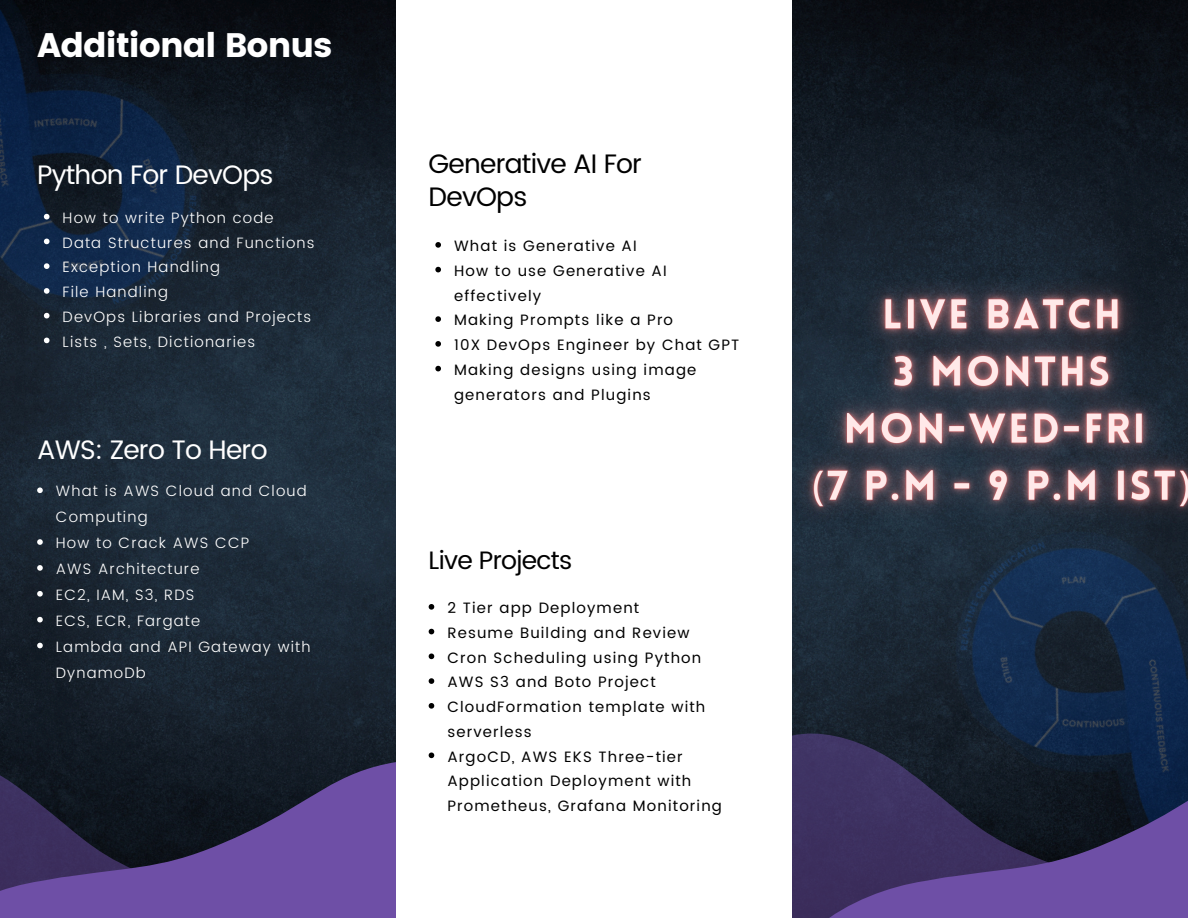
<style>
.page{position:relative;width:1188px;height:918px;background:#fff}
.page>*{position:absolute;margin:0;border:0;box-sizing:border-box;transform-origin:0 0}
.t1{font:33.9px "Poppins";letter-spacing:-.03em;color:#fff}
.t2{font:26.7px "Poppins";letter-spacing:-.03em;color:#fff}
.t3{font:26.7px/32.7px "Poppins";letter-spacing:-.03em;color:#000}
.t4{font:25.2px "Poppins";letter-spacing:-.03em;color:#000}
.t5{font:15px/24.8px "Poppins";letter-spacing:.075em;color:#000}
.t6{font:300 15px/25.8px "Poppins";letter-spacing:.075em;color:#fff}
</style>
<div class="page">
<img style="left:0;top:0;width:1188px;height:554px">
<svg style="left:792px;top:557px;width:396px;height:113px"></svg>
<svg style="left:792px;top:670px;width:396px;height:248px"></svg>
<svg style="left:0;top:554px;width:396px;height:364px;fill:#1b2734"></svg>
<div style="left:396px;top:0;width:396px;height:918px;background:#fff"></div>
<img style="left:0;top:0;width:262px;height:366px">
<svg style="left:0;top:689px;width:340px;height:229px"></svg>
<svg style="left:44px;top:214px;width:6px;height:5px"></svg>
<svg style="left:44px;top:239px;width:6px;height:5px"></svg>
<svg style="left:44px;top:263px;width:6px;height:6px"></svg>
<svg style="left:44px;top:288px;width:6px;height:6px"></svg>
<svg style="left:44px;top:313px;width:6px;height:5px"></svg>
<svg style="left:44px;top:338px;width:6px;height:5px"></svg>
<svg style="left:37px;top:487px;width:6px;height:6px"></svg>
<svg style="left:37px;top:539px;width:6px;height:6px"></svg>
<svg style="left:37px;top:565px;width:6px;height:6px"></svg>
<svg style="left:37px;top:591px;width:6px;height:6px"></svg>
<svg style="left:37px;top:617px;width:6px;height:5px"></svg>
<svg style="left:37px;top:643px;width:6px;height:5px"></svg>
<svg style="left:435px;top:242px;width:6px;height:6px"></svg>
<svg style="left:435px;top:267px;width:6px;height:5px"></svg>
<svg style="left:435px;top:316px;width:6px;height:6px"></svg>
<svg style="left:435px;top:341px;width:6px;height:6px"></svg>
<svg style="left:435px;top:366px;width:6px;height:5px"></svg>
<svg style="left:429px;top:604px;width:5px;height:6px"></svg>
<svg style="left:429px;top:629px;width:5px;height:5px"></svg>
<svg style="left:429px;top:654px;width:5px;height:5px"></svg>
<svg style="left:429px;top:678px;width:5px;height:6px"></svg>
<svg style="left:429px;top:703px;width:5px;height:6px"></svg>
<svg style="left:429px;top:753px;width:5px;height:5px"></svg>
<img style="left:792px;top:251px;width:396px;height:306px">
<p class="t1" style="left:37px;top:25px;width:297px">Additional Bonus</p>
<h3 class="t2" style="left:37px;top:159px;width:238px">Python For DevOps</h3>
<p class="t6" style="left:63px;top:205px;width:213px">How to write Python code</p>
<p class="t6" style="left:63px;top:230px;width:253px">Data Structures and Functions</p>
<p class="t6" style="left:63px;top:254px;width:159px">Exception Handling</p>
<p class="t6" style="left:63px;top:279px;width:107px">File Handling</p>
<p class="t6" style="left:63px;top:304px;width:250px">DevOps Libraries and Projects</p>
<h3 class="t6" style="left:63px;top:329px;width:194px">Lists , Sets, Dictionaries</h3>
<p class="t2" style="left:37px;top:434px;width:232px">AWS: Zero To Hero</p>
<p class="t6" style="left:56px;top:478px;width:252px">What is AWS Cloud and Cloud<br>Computing</p>
<p class="t6" style="left:56px;top:530px;width:195px">How to Crack AWS CCP</p>
<p class="t6" style="left:56px;top:556px;width:145px">AWS Architecture</p>
<p class="t6" style="left:56px;top:582px;width:140px">EC2, IAM, S3, RDS</p>
<p class="t6" style="left:56px;top:608px;width:146px">ECS, ECR, Fargate</p>
<h2 class="t6" style="left:56px;top:634px;width:256px">Lambda and API Gateway with<br>DynamoDb</h2>
<h3 class="t3" style="left:429px;top:148px;width:215px">Generative AI For<br>DevOps</h3>
<p class="t5" style="left:454px;top:234px;width:184px">What is Generative AI</p>
<p class="t5" style="left:454px;top:258px;width:214px">How to use Generative AI effectively</p>
<p class="t5" style="left:454px;top:308px;width:221px">Making Prompts like a Pro</p>
<p class="t5" style="left:454px;top:333px;width:287px">10X DevOps Engineer by Chat GPT</p>
<p class="t5" style="left:454px;top:357px;width:244px">Making designs using image generators and Plugins</p>
<p class="t4" style="left:429px;top:546px;width:145px">Live Projects</p>
<p class="t5" style="left:447px;top:595px;width:193px">2 Tier app Deployment</p>
<h3 class="t5" style="left:447px;top:620px;width:244px">Resume Building and Review</h3>
<p class="t5" style="left:447px;top:645px;width:255px">Cron Scheduling using Python</p>
<p class="t5" style="left:447px;top:670px;width:210px">AWS S3 and Boto Project</p>
<p class="t5" style="left:447px;top:694px;width:259px">CloudFormation template with serverless</p>
<p class="t5" style="left:447px;top:744px;width:276px">ArgoCD, AWS EKS Three-tier<br>Application Deployment with<br>Prometheus, Grafana Monitoring</p>
</div>
